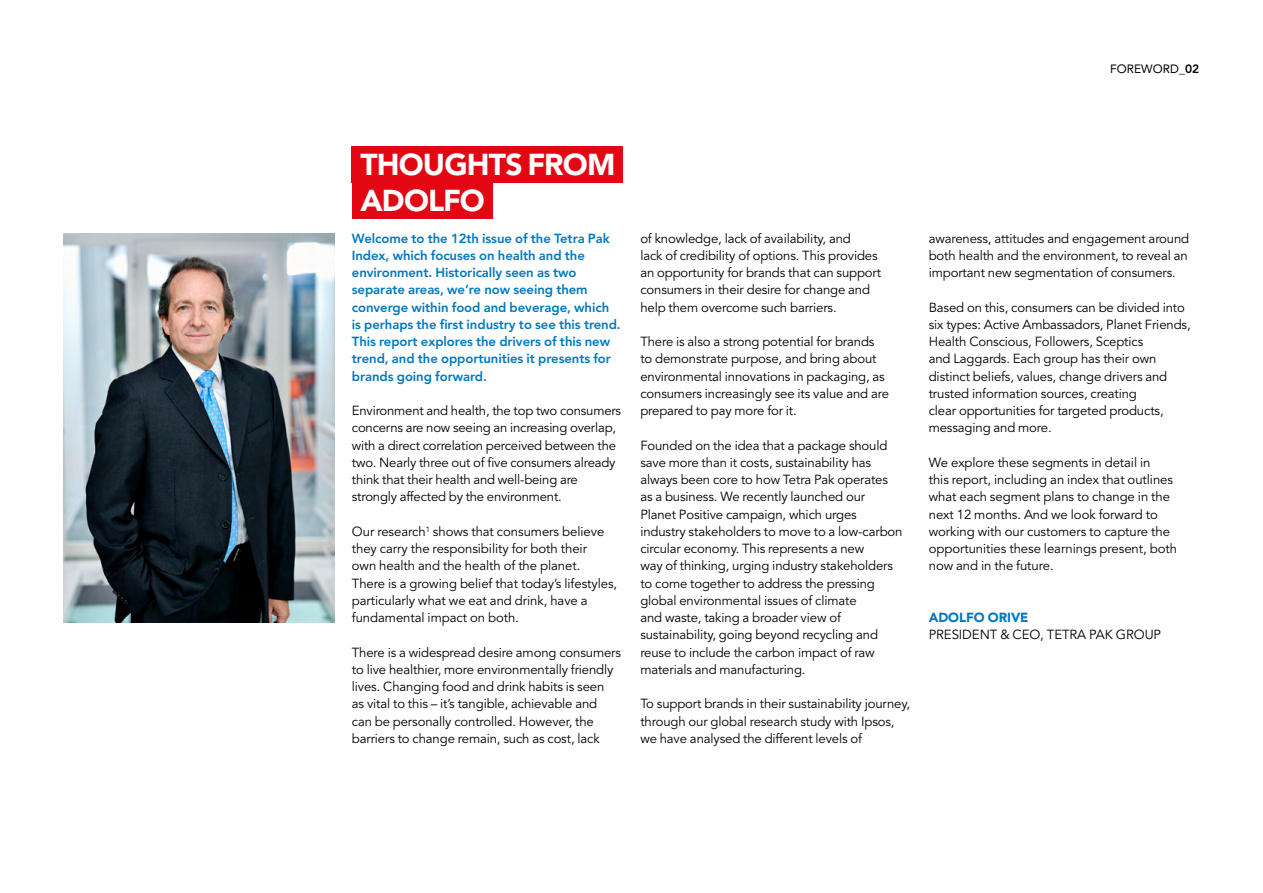
<style>
.page{position:relative;width:1263px;height:893px;background:#fff}
.page>*{position:absolute;margin:0;border:0;box-sizing:border-box;transform-origin:0 0}
.t1{font:900 30px/36px "Avenir LT Std";letter-spacing:-.025em;color:#fff}
.t2{font:13.2px/17.2px "Avenir LT Std";letter-spacing:-.01em;color:#000}
.t3{font:800 13.2px/17.2px "Avenir LT Std";letter-spacing:-.005em;color:#0078bf}
.t4{font:900 13.2px "Avenir LT Std";letter-spacing:-.005em;color:#0078bf}
.t5{font:12px "Avenir LT Std";color:#000}
.s1{font-weight:800}
</style>
<div class="page">
<div style="left:352px;top:147px;width:271px;height:36px;background:#e30613"></div>
<div style="left:352px;top:183px;width:140px;height:36px;background:#e30613"></div>
<img style="left:64px;top:233px;width:271px;height:389px">
<p class="t5" style="left:1110px;top:62px;width:91px">FOREWORD_<span class="s1">02</span></p>
<h1 class="t1" style="left:360px;top:147px;width:256px">THOUGHTS FROM<br>ADOLFO</h1>
<p class="t3" style="left:352px;top:229px;width:270px">Welcome to the 12th issue of the Tetra Pak Index, which focuses on health and the environment. Historically seen as two separate areas, we’re now seeing them converge within food and beverage, which is perhaps the first industry to see this trend.<br>This report explores the drivers of this new trend, and the opportunities it presents for brands going forward.</p>
<p class="t2" style="left:352px;top:402px;width:271px">Environment and health, the top two consumers concerns are now seeing an increasing overlap, with a direct correlation perceived between the two. Nearly three out of five consumers already think that their health and well-being are strongly affected by the environment.</p>
<p class="t2" style="left:352px;top:523px;width:267px">Our research<sup>1</sup> shows that consumers believe they carry the responsibility for both their<br>own health and the health of the planet.<br>There is a growing belief that today’s lifestyles, particularly what we eat and drink, have a fundamental impact on both.</p>
<p class="t2" style="left:352px;top:644px;width:271px">There is a widespread desire among consumers to live healthier, more environmentally friendly lives. Changing food and drink habits is seen<br>as vital to this – it’s tangible, achievable and<br>can be personally controlled. However, the barriers to change remain, such as cost, lack</p>
<p class="t2" style="left:640px;top:230px;width:242px">of knowledge, lack of availability, and<br>lack of credibility of options. This provides an opportunity for brands that can support consumers in their desire for change and help them overcome such barriers.</p>
<p class="t2" style="left:640px;top:333px;width:250px">There is also a strong potential for brands to demonstrate purpose, and bring about environmental innovations in packaging, as consumers increasingly see its value and are prepared to pay more for it.</p>
<p class="t2" style="left:640px;top:437px;width:264px">Founded on the idea that a package should save more than it costs, sustainability has always been core to how Tetra Pak operates as a business. We recently launched our Planet Positive campaign, which urges industry stakeholders to move to a low-carbon circular economy. This represents a new<br>way of thinking, urging industry stakeholders to come together to address the pressing global environmental issues of climate<br>and waste, taking a broader view of sustainability, going beyond recycling and reuse to include the carbon impact of raw materials and manufacturing.</p>
<p class="t2" style="left:640px;top:695px;width:271px">To support brands in their sustainability journey, through our global research study with Ipsos, we have analysed the different levels of</p>
<p class="t2" style="left:929px;top:230px;width:262px;text-align:justify">awareness, attitudes and engagement around both health and the environment, to reveal an important new segmentation of consumers.</p>
<p class="t2" style="left:929px;top:299px;width:263px">Based on this, consumers can be divided into six types: Active Ambassadors, Planet Friends, Health Conscious, Followers, Sceptics<br>and Laggards. Each group has their own distinct beliefs, values, change drivers and trusted information sources, creating<br>clear opportunities for targeted products, messaging and more.</p>
<p class="t2" style="left:929px;top:454px;width:250px">We explore these segments in detail in<br>this report, including an index that outlines what each segment plans to change in the next 12 months. And we look forward to working with our customers to capture the opportunities these learnings present, both now and in the future.</p>
<p class="t4" style="left:929px;top:609px;width:101px">ADOLFO ORIVE</p>
<p class="t2" style="left:929px;top:626px;width:234px">PRESIDENT &amp; CEO, TETRA PAK GROUP</p>
</div>
